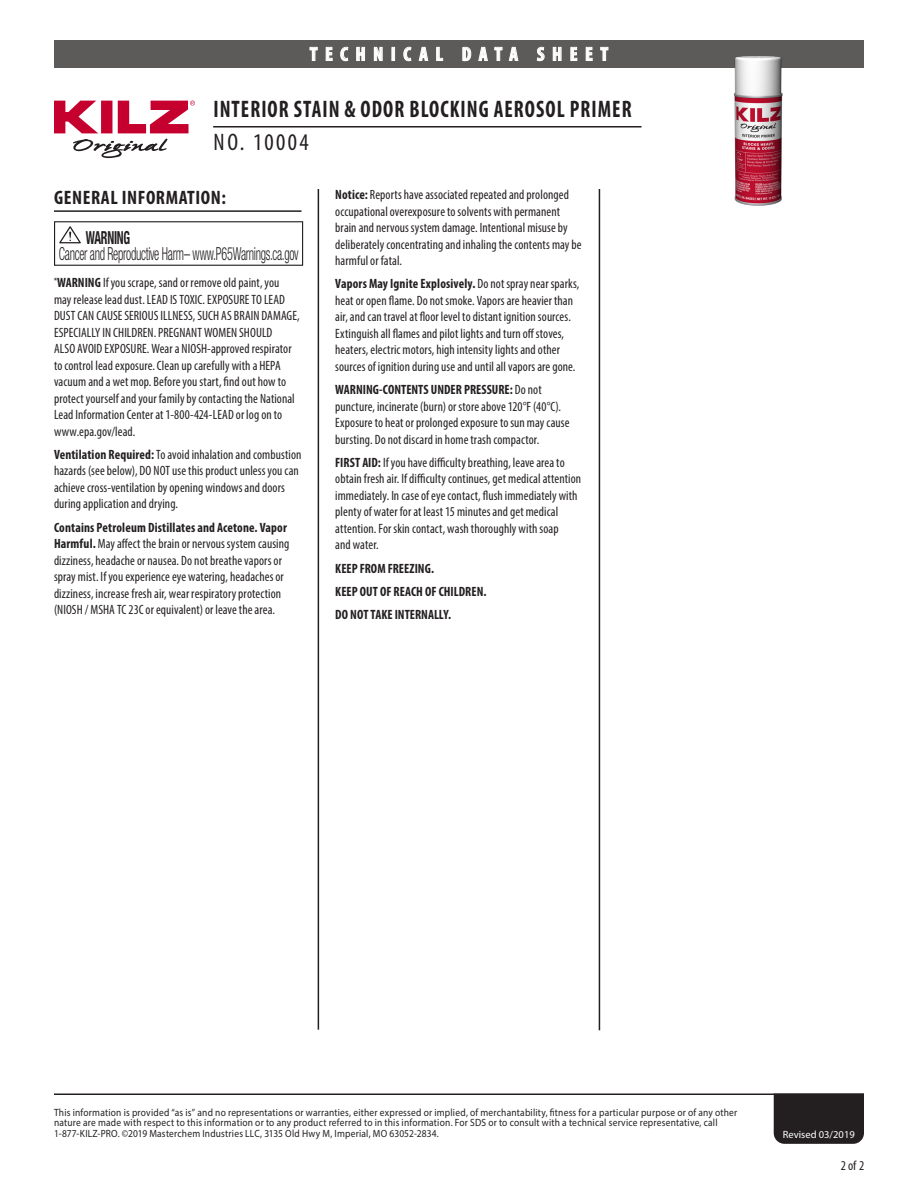
<style>
.page{position:relative;width:918px;height:1188px;background:#fff}
.page>*{position:absolute;margin:0;border:0;box-sizing:border-box;transform-origin:0 0}
.t1{font:700 condensed 24px "Myriad Pro";letter-spacing:.05em;color:#231f20;scale:.88 1}
.t2{font:condensed 24px "Myriad Pro";letter-spacing:.1em;color:#231f20}
.HEAD_after_no_space{font:700 condensed 19.5px "Myriad Pro";letter-spacing:.03em;color:#231f20}
.t3{font:700 condensed 19.5px "Myriad Pro";letter-spacing:.39em;color:#fff}
.t4{font:300 condensed 18px/16.5px "Helvetica Neue LT Std";letter-spacing:-.025em;color:#231f20;scale:.67 1}
.BULLET_in_body_copy{font:condensed 13.5px/16.5px "Myriad Pro";letter-spacing:.005em;color:#231f20}
.BULLET_in_body_copy-2{font:700 condensed 13.5px "Myriad Pro";letter-spacing:.005em;color:#231f20}
.t5{font:10.5px/10.5px "Myriad Pro";letter-spacing:.02em;color:#231f20;scale:.9 1}
.t6{font:10.5px "Myriad Pro";color:#fff}
.s1{font-weight:700}
</style>
<div class="page">
<hr style="left:54px;top:1094px;width:810px;height:1px;background:#231f20">
<div style="left:774px;top:1095px;width:90px;height:49px;background:#231f20"></div>
<div style="left:54px;top:40px;width:810px;height:28px;background:#5d5b5a"></div>
<svg style="left:309px;top:47px;width:9px;height:14px"></svg>
<svg style="left:325px;top:47px;width:8px;height:14px"></svg>
<svg style="left:340px;top:47px;width:9px;height:14px"></svg>
<svg style="left:356px;top:47px;width:9px;height:14px"></svg>
<svg style="left:374px;top:46px;width:9px;height:15px"></svg>
<div style="left:392px;top:47px;width:3px;height:14px;border:1px solid #fff"></div>
<svg style="left:403px;top:47px;width:9px;height:14px"></svg>
<svg style="left:418px;top:46px;width:11px;height:15px"></svg>
<svg style="left:436px;top:47px;width:7px;height:14px"></svg>
<svg style="left:462px;top:47px;width:10px;height:14px"></svg>
<svg style="left:478px;top:46px;width:10px;height:15px"></svg>
<svg style="left:494px;top:46px;width:25px;height:15px"></svg>
<svg style="left:536px;top:47px;width:9px;height:14px"></svg>
<svg style="left:553px;top:47px;width:9px;height:14px"></svg>
<svg style="left:570px;top:47px;width:8px;height:14px"></svg>
<svg style="left:585px;top:47px;width:8px;height:14px"></svg>
<svg style="left:600px;top:47px;width:9px;height:14px"></svg>
<hr style="left:213px;top:126px;width:429px;height:2px;background:#231f20">
<img style="left:733px;top:56px;width:50px;height:150px">
<svg style="left:54px;top:101px;width:141px;height:32px"></svg>
<svg style="left:73px;top:139px;width:95px;height:19px"></svg>
<hr style="left:54px;top:210px;width:248px;height:2px;background:#231f20">
<hr style="left:318px;top:189px;width:1px;height:841px;background:#231f20">
<hr style="left:599px;top:189px;width:1px;height:841px;background:#231f20">
<svg style="left:59px;top:226px;width:22px;height:18px"></svg>
<div style="left:54px;top:221px;width:249px;height:45px;border:1px solid #231f20"></div>
<h2 class="t3" style="left:310px;top:42px;width:300px">TECHNICAL DATA SHEET</h2>
<h1 class="t1" style="left:213px;top:94px;width:477px">INTERIOR STAIN &amp; ODOR BLOCKING AEROSOL PRIMER</h1>
<h1 class="t2" style="left:213px;top:127px;width:97px">NO. 10004</h1>
<p class="HEAD_after_no_space" style="left:54px;top:185px;width:173px">GENERAL INFORMATION:</p>
<p class="t4" style="left:59px;top:229px;width:359px;text-indent:27px"><span class="s1">WARNING<br></span>Cancer and Reproductive Harm– www.P65Warnings.ca.gov</p>
<p class="BULLET_in_body_copy" style="left:54px;top:274px;width:247px"><sup>*</sup><span class="s1">WARNING</span> If you scrape, sand or remove old paint, you may release lead dust. LEAD IS TOXIC. EXPOSURE TO LEAD DUST CAN CAUSE SERIOUS ILLNESS, SUCH AS BRAIN DAMAGE, ESPECIALLY IN CHILDREN. PREGNANT WOMEN SHOULD<br>ALSO AVOID EXPOSURE. Wear a NIOSH-approved respirator to control lead exposure. Clean up carefully with a HEPA vacuum and a wet mop. Before you start, find out how to protect yourself and your family by contacting the National Lead Information Center at 1-800-424-LEAD or log on to www.epa.gov/lead.</p>
<p class="BULLET_in_body_copy" style="left:54px;top:446px;width:249px"><span class="s1">Ventilation Required:</span> To avoid inhalation and combustion hazards (see below), DO NOT use this product unless you can achieve cross-ventilation by opening windows and doors during application and drying.</p>
<p class="BULLET_in_body_copy" style="left:54px;top:519px;width:237px"><span class="s1">Contains Petroleum Distillates and Acetone. Vapor Harmful.</span> May affect the brain or nervous system causing dizziness, headache or nausea. Do not breathe vapors or spray mist. If you experience eye watering, headaches or dizziness, increase fresh air, wear respiratory protection (NIOSH / MSHA TC 23C or equivalent) or leave the area.</p>
<p class="BULLET_in_body_copy" style="left:335px;top:186px;width:248px"><span class="s1">Notice:</span> Reports have associated repeated and prolonged occupational overexposure to solvents with permanent brain and nervous system damage. Intentional misuse by deliberately concentrating and inhaling the contents may be harmful or fatal.</p>
<p class="BULLET_in_body_copy" style="left:335px;top:276px;width:246px"><span class="s1">Vapors May Ignite Explosively.</span> Do not spray near sparks, heat or open flame. Do not smoke. Vapors are heavier than air, and can travel at floor level to distant ignition sources.<br>Extinguish all flames and pilot lights and turn off stoves, heaters, electric motors, high intensity lights and other sources of ignition during use and until all vapors are gone.</p>
<p class="BULLET_in_body_copy" style="left:335px;top:381px;width:236px"><span class="s1">WARNING-CONTENTS UNDER PRESSURE:</span> Do not puncture, incinerate (burn) or store above 120°F (40°C).<br>Exposure to heat or prolonged exposure to sun may cause bursting. Do not discard in home trash compactor.</p>
<p class="BULLET_in_body_copy" style="left:335px;top:454px;width:247px"><span class="s1">FIRST AID:</span> If you have difficulty breathing, leave area to obtain fresh air. If difficulty continues, get medical attention immediately. In case of eye contact, flush immediately with plenty of water for at least 15 minutes and get medical attention. For skin contact, wash thoroughly with soap<br>and water.</p>
<p class="BULLET_in_body_copy-2" style="left:335px;top:560px;width:100px">KEEP FROM FREEZING.</p>
<p class="BULLET_in_body_copy-2" style="left:335px;top:583px;width:153px">KEEP OUT OF REACH OF CHILDREN.</p>
<p class="BULLET_in_body_copy-2" style="left:335px;top:606px;width:118px">DO NOT TAKE INTERNALLY.</p>
<p class="t5" style="left:54px;top:1107px;width:761px">This information is provided “as is” and no representations or warranties, either expressed or implied, of merchantability, fitness for a particular purpose or of any other nature are made with respect to this information or to any product referred to in this information. For SDS or to consult with a technical service representative, call<br>1-877-KILZ-PRO. ©2019 Masterchem Industries LLC, 3135 Old Hwy M, Imperial, MO 63052-2834.</p>
<p class="t6" style="left:783px;top:1128px;width:73px">Revised 03/2019</p>
<p class="BULLET_in_body_copy" style="left:841px;top:1157px;width:25px">2 of 2</p>
</div>
